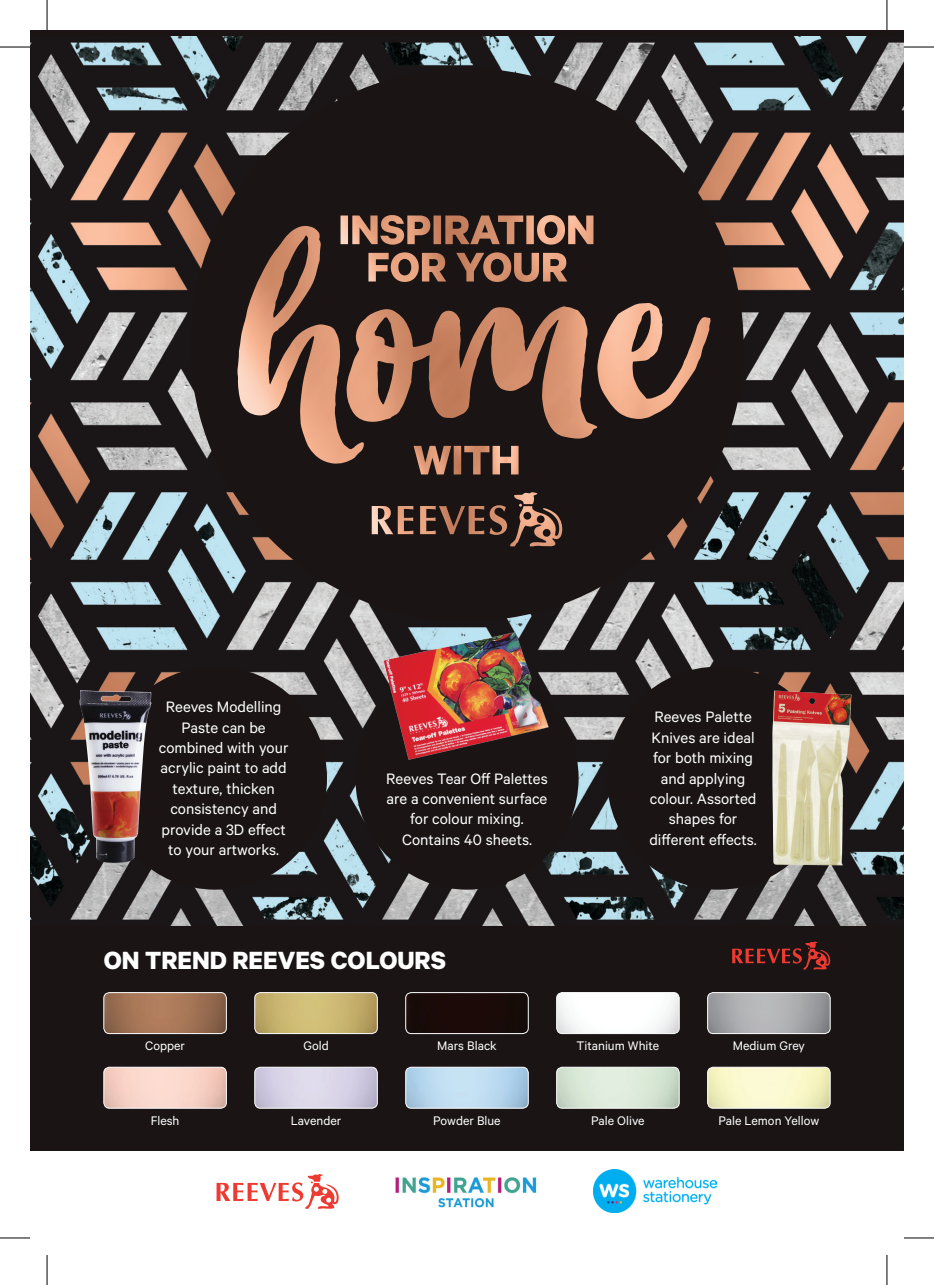
<style>
.page{position:relative;width:934px;height:1285px;background:#fff}
.page>*{position:absolute;margin:0;border:0;box-sizing:border-box;transform-origin:0 0}
.t1{font:700 28px "Calibre";color:#fff}
.t2{font:17px/20.4px "Calibre";color:#fff;text-align:center}
.t3{font:14px "Calibre";color:#fff}
</style>
<div class="page">
<div style="left:30px;top:30px;width:873px;height:1120px;background:#1a1415"></div>
<img style="left:30px;top:36px;width:873px;height:889px">
<div style="left:190px;top:68px;width:553px;height:553px;background:#1a1415;border-radius:50%"></div>
<img style="left:371px;top:492px;width:170px;height:54px">
<img style="left:340px;top:215px;width:253px;height:11px">
<img style="left:237px;top:226px;width:409px;height:238px">
<img style="left:413px;top:446px;width:105px;height:28px">
<svg style="left:608px;top:1180px;width:109px;height:33px"></svg>
<img style="left:593px;top:1169px;width:122px;height:43px">
<svg style="left:216px;top:1174px;width:123px;height:35px"></svg>
<img style="left:395px;top:1177px;width:141px;height:30px">
<img style="left:104px;top:993px;width:122px;height:40px">
<div style="left:103px;top:992px;width:124px;height:42px;border:1px solid #fff;border-radius:6px"></div>
<img style="left:255px;top:992px;width:122px;height:41px">
<div style="left:254px;top:992px;width:123px;height:42px;border:1px solid #fff;border-radius:6px"></div>
<div style="left:406px;top:992px;width:122px;height:41px;background:#1a0b08"></div>
<div style="left:405px;top:992px;width:123px;height:42px;border:1px solid #fff;border-radius:6px"></div>
<img style="left:557px;top:992px;width:122px;height:41px">
<div style="left:556px;top:992px;width:123px;height:42px;border:1px solid #fff;border-radius:6px"></div>
<img style="left:708px;top:992px;width:121px;height:41px">
<div style="left:706px;top:992px;width:124px;height:42px;border:1px solid #fff;border-radius:6px"></div>
<img style="left:104px;top:1068px;width:122px;height:40px">
<div style="left:103px;top:1066px;width:124px;height:42px;border:1px solid #fff;border-radius:6px"></div>
<img style="left:255px;top:1067px;width:122px;height:41px">
<div style="left:254px;top:1066px;width:123px;height:42px;border:1px solid #fff;border-radius:6px"></div>
<img style="left:406px;top:1067px;width:122px;height:41px">
<div style="left:405px;top:1066px;width:123px;height:42px;border:1px solid #fff;border-radius:6px"></div>
<img style="left:557px;top:1067px;width:122px;height:41px">
<div style="left:556px;top:1066px;width:123px;height:42px;border:1px solid #fff;border-radius:6px"></div>
<img style="left:708px;top:1068px;width:121px;height:40px">
<div style="left:706px;top:1066px;width:124px;height:42px;border:1px solid #fff;border-radius:6px"></div>
<svg style="left:732px;top:941px;width:98px;height:29px"></svg>
<div style="left:104px;top:666px;width:223px;height:223px;background:#1a1415;border-radius:50%"></div>
<div style="left:355px;top:666px;width:223px;height:223px;background:#1a1415;border-radius:50%"></div>
<div style="left:606px;top:666px;width:223px;height:223px;background:#1a1415;border-radius:50%"></div>
<img style="left:374px;top:628px;width:178px;height:132px">
<img style="left:763px;top:675px;width:101px;height:205px">
<img style="left:79px;top:690px;width:72px;height:173px">
<hr style="left:0;top:47px;width:30px;height:1px;background:#000">
<hr style="left:903px;top:47px;width:30px;height:1px;background:#000">
<hr style="left:0;top:1237px;width:30px;height:1px;background:#000">
<hr style="left:903px;top:1237px;width:30px;height:1px;background:#000">
<hr style="left:47px;top:0;width:1px;height:30px;background:#000">
<hr style="left:47px;top:1255px;width:1px;height:30px;background:#000">
<hr style="left:886px;top:0;width:1px;height:30px;background:#000">
<hr style="left:886px;top:1255px;width:1px;height:30px;background:#000">
<p class="t2" style="left:159px;top:696px;width:131px">Reeves Modelling<br>Paste can be combined with your acrylic paint to add texture, thicken consistency and provide a 3D effect to your artworks.</p>
<p class="t2" style="left:386px;top:767px;width:163px">Reeves Tear Off Palettes are a convenient surface for colour mixing.<br>Contains 40 sheets.</p>
<h1 class="t1" style="left:104px;top:943px;width:343px">ON TREND REEVES COLOURS</h1>
<p class="t2" style="left:649px;top:706px;width:109px">Reeves Palette<br>Knives are ideal for both mixing and applying colour. Assorted shapes for different effects.</p>
<p class="t3" style="left:145px;top:1037px;width:41px">Copper</p>
<p class="t3" style="left:303px;top:1037px;width:27px">Gold</p>
<p class="t3" style="left:437px;top:1037px;width:61px">Mars Black</p>
<p class="t3" style="left:576px;top:1037px;width:84px">Titanium White</p>
<p class="t3" style="left:732px;top:1037px;width:74px">Medium Grey</p>
<p class="t3" style="left:151px;top:1112px;width:30px">Flesh</p>
<p class="t3" style="left:290px;top:1112px;width:52px">Lavender</p>
<p class="t3" style="left:433px;top:1112px;width:69px">Powder Blue</p>
<p class="t3" style="left:591px;top:1112px;width:55px">Pale Olive</p>
<p class="t3" style="left:718px;top:1112px;width:102px">Pale Lemon Yellow</p>
</div>
